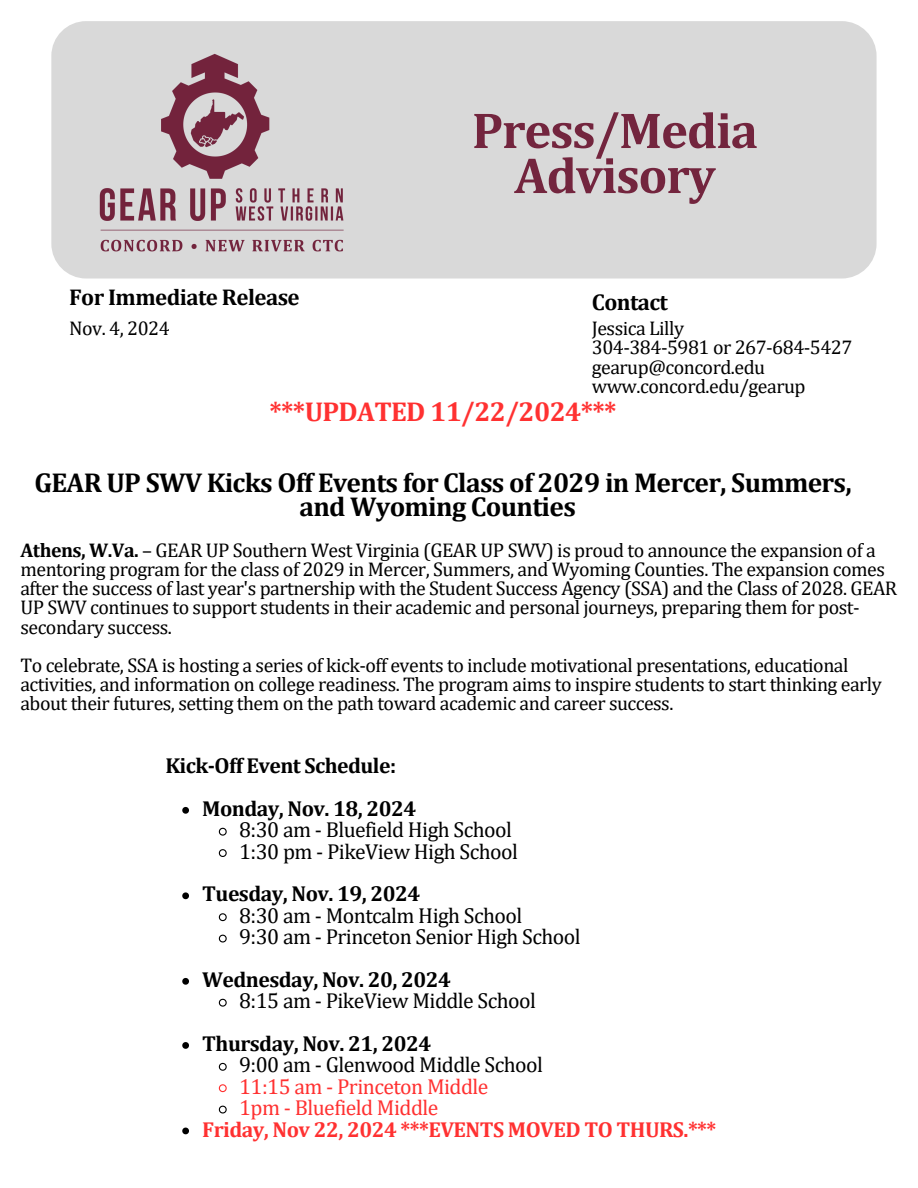
<style>
.page{position:relative;width:918px;height:1188px;background:#fff}
.page>*{position:absolute;margin:0;border:0;box-sizing:border-box;transform-origin:0 0}
.t1{font:700 51.15px/45px "Cambria";letter-spacing:-.025em;color:#73253e;text-align:center}
.t2{font:700 27.45px/23.7px "Cambria";letter-spacing:-.025em;color:#000;text-align:center}
.t3{font:700 27.45px "Cambria";letter-spacing:-.025em;color:#ff3131}
.t4{font:700 22.95px "Cambria";letter-spacing:-.025em;color:#000}
.t5{font:21.75px "Cambria";letter-spacing:-.025em;color:#000}
.t6{font:700 21.75px "Cambria";letter-spacing:-.025em;color:#000}
.t7{font:21.75px "Cambria";letter-spacing:-.025em;color:#ff3131}
.t8{font:700 21.75px "Cambria";letter-spacing:-.025em;color:#ff3131}
.t9{font:19.95px/19.2px "Cambria";letter-spacing:-.025em;color:#000}
.s1{font-weight:700}
</style>
<div class="page">
<div style="left:51px;top:21px;width:826px;height:258px;background:#d9d9d9;border-radius:35px"></div>
<img style="left:76px;top:21px;width:291px;height:258px">
<svg style="left:182px;top:807px;width:7px;height:7px"></svg>
<svg style="left:218px;top:827px;width:9px;height:9px"></svg>
<svg style="left:218px;top:849px;width:9px;height:8px"></svg>
<svg style="left:182px;top:892px;width:7px;height:7px"></svg>
<svg style="left:218px;top:913px;width:9px;height:9px"></svg>
<svg style="left:218px;top:934px;width:9px;height:9px"></svg>
<svg style="left:182px;top:978px;width:7px;height:7px"></svg>
<svg style="left:218px;top:998px;width:9px;height:9px"></svg>
<svg style="left:182px;top:1042px;width:7px;height:7px"></svg>
<svg style="left:218px;top:1062px;width:9px;height:9px"></svg>
<svg style="left:218px;top:1084px;width:9px;height:9px"></svg>
<svg style="left:218px;top:1105px;width:9px;height:9px"></svg>
<svg style="left:182px;top:1128px;width:7px;height:6px"></svg>
<p class="t4" style="left:69px;top:284px;width:232px">For Immediate Release</p>
<h3 class="t9" style="left:69px;top:318px;width:102px">Nov. 4, 2024</h3>
<h5 class="t1" style="left:472px;top:107px;width:288px">Press/Media<br>Advisory</h5>
<h4 class="t4" style="left:592px;top:288px;width:78px">Contact</h4>
<p class="t9" style="left:592px;top:318px;width:94px">Jessica Lilly</p>
<p class="t9" style="left:592px;top:338px;width:262px">304-384-5981 or 267-684-5427</p>
<p class="t9" style="left:592px;top:357px;width:175px">gearup@concord.edu</p>
<h2 class="t9" style="left:592px;top:376px;width:215px">www.concord.edu/gearup</h2>
<h4 class="t3" style="left:270px;top:395px;width:348px">***UPDATED 11/22/2024***</h4>
<p class="t2" style="left:34px;top:470px;width:819px">GEAR UP SWV Kicks Off Events for Class of 2029 in Mercer, Summers, and Wyoming Counties</p>
<h1 class="t9" style="left:20px;top:540px;width:878px"><span class="s1">Athens, W.Va.</span> – GEAR UP Southern West Virginia (GEAR UP SWV) is proud to announce the expansion of a mentoring program for the class of 2029 in Mercer, Summers, and Wyoming Counties. The expansion comes after the success of last year's partnership with the Student Success Agency (SSA) and the Class of 2028. GEAR UP SWV continues to support students in their academic and personal journeys, preparing them for post&shy;secondary success.</h1>
<p class="t9" style="left:20px;top:655px;width:863px">To celebrate, SSA is hosting a series of kick-off events to include motivational presentations, educational activities, and information on college readiness. The program aims to inspire students to start thinking early about their futures, setting them on the path toward academic and career success.</p>
<p class="t6" style="left:165px;top:753px;width:232px">Kick-Off Event Schedule:</p>
<h4 class="t6" style="left:202px;top:795px;width:216px">Monday, Nov. 18, 2024</h4>
<p class="t5" style="left:239px;top:817px;width:274px">8:30 am - Bluefield High School</p>
<p class="t5" style="left:239px;top:838px;width:280px">1:30 pm - PikeView High School</p>
<p class="t6" style="left:202px;top:881px;width:220px">Tuesday, Nov. 19, 2024</p>
<p class="t5" style="left:239px;top:902px;width:285px">8:30 am - Montcalm High School</p>
<p class="t5" style="left:239px;top:924px;width:343px">9:30 am - Princeton Senior High School</p>
<h5 class="t6" style="left:202px;top:966px;width:250px">Wednesday, Nov. 20, 2024</h5>
<p class="t5" style="left:239px;top:988px;width:298px">8:15 am - PikeView Middle School</p>
<h5 class="t6" style="left:202px;top:1030px;width:230px">Thursday, Nov. 21, 2024</h5>
<p class="t5" style="left:239px;top:1052px;width:305px">9:00 am - Glenwood Middle School</p>
<p class="t7" style="left:239px;top:1073px;width:251px">11:15 am - Princeton Middle</p>
<p class="t7" style="left:239px;top:1095px;width:201px">1pm - Bluefield Middle</p>
<p class="t8" style="left:202px;top:1116px;width:516px">Friday, Nov 22, 2024 ***EVENTS MOVED TO THURS.***</p>
</div>
